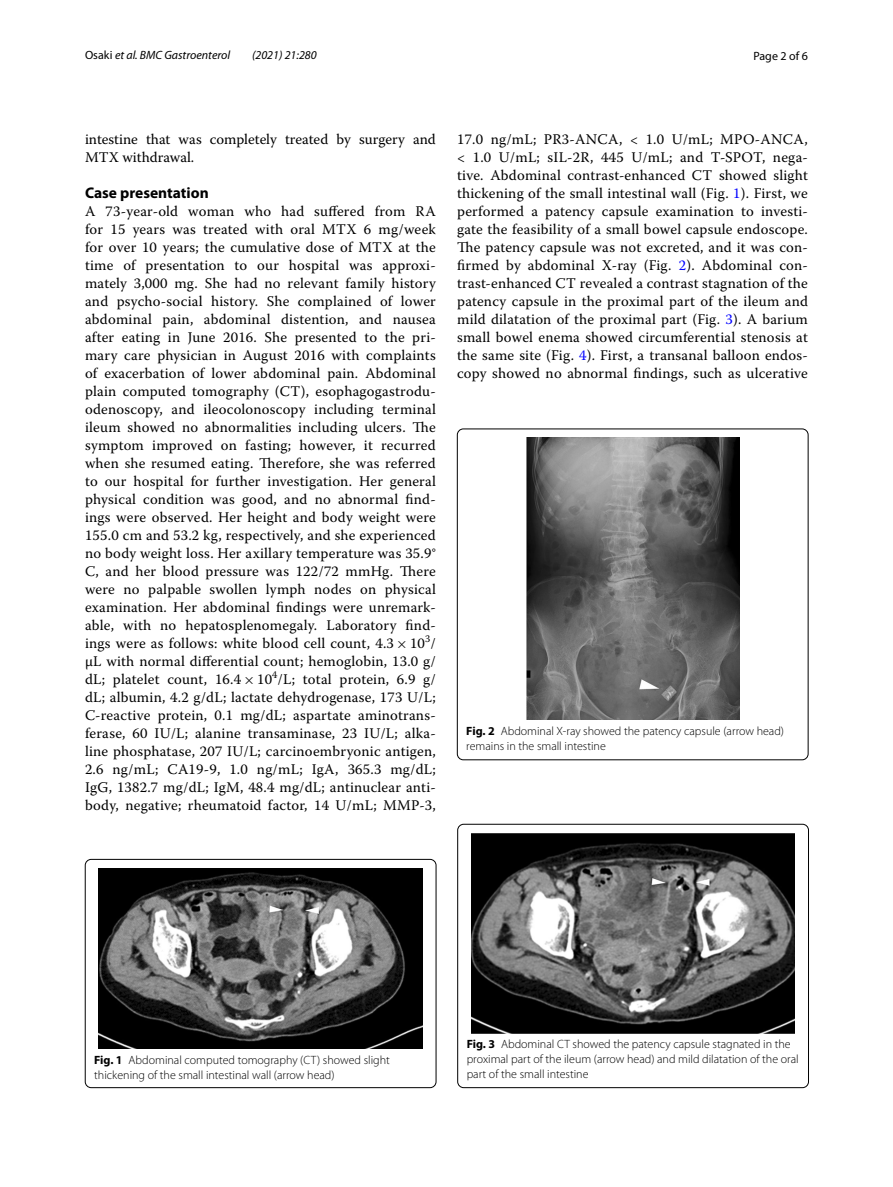
<style>
.page{position:relative;width:893px;height:1187px;background:#fff}
.page>*{position:absolute;margin:0;border:0;box-sizing:border-box;transform-origin:0 0}
.t1{font:700 15.45px "Myriad Pro";color:#000}
.t2{font:14.7px/18px "Warnock Pro";letter-spacing:.015em;color:#000;text-align:justify}
.t3{font:300 12px/15px "Myriad Pro";color:#000}
.t4{font:italic 12px "Myriad Pro";color:#000}
.t5{font:12px "Myriad Pro";color:#000}
.s1{font-style:normal}
.s2{font-family:"MTSY"}
.s3{color:#00f}
.s4{font-weight:700}
</style>
<div class="page">
<img style="left:99px;top:868px;width:323px;height:180px">
<div style="left:85px;top:859px;width:351px;height:228px;border:1px solid #000;border-radius:6px"></div>
<img style="left:526px;top:438px;width:213px;height:281px">
<div style="left:457px;top:428px;width:351px;height:332px;border:1px solid #000;border-radius:6px"></div>
<img style="left:471px;top:833px;width:324px;height:200px">
<div style="left:457px;top:824px;width:352px;height:263px;border:1px solid #000;border-radius:6px"></div>
<p class="t4" style="left:85px;top:48px;width:147px"><span class="s1">Osaki</span> et al. BMC Gastroenterol</p>
<p class="t4" style="left:252px;top:48px;width:66px">(2021) 21:280</p>
<p class="t5" style="left:753px;top:48px;width:56px">Page 2 of 6</p>
<p class="t2" style="left:85px;top:130px;width:352px">intestine that was completely treated by surgery and<br>MTX withdrawal.</p>
<p class="t1" style="left:85px;top:182px;width:125px">Case presentation</p>
<p class="t2" style="left:85px;top:202px;width:352px">A 73-year-old woman who had suffered from RA for 15 years was treated with oral MTX 6 mg/week for over 10 years; the cumulative dose of MTX at the time of presentation to our hospital was approxi&shy;mately 3,000 mg. She had no relevant family history and psycho-social history. She complained of lower abdominal pain, abdominal distention, and nausea after eating in June 2016. She presented to the pri&shy;mary care physician in August 2016 with complaints of exacerbation of lower abdominal pain. Abdominal plain computed tomography (CT), esophagogastrodu&shy;odenoscopy, and ileocolonoscopy including terminal ileum showed no abnormalities including ulcers. The symptom improved on fasting; however, it recurred when she resumed eating. Therefore, she was referred to our hospital for further investigation. Her general physical condition was good, and no abnormal find&shy;ings were observed. Her height and body weight were 155.0 cm and 53.2 kg, respectively, and she experienced no body weight loss. Her axillary temperature was 35.9° C, and her blood pressure was 122/72 mmHg. There were no palpable swollen lymph nodes on physical examination. Her abdominal findings were unremark&shy;able, with no hepatosplenomegaly. Laboratory find&shy;ings were as follows: white blood cell count, 4.3<span class="s2">×</span> -10<sup>3</sup>/ µL with normal differential count; hemoglobin, 13.0 g/ dL; platelet count, 16.4<span class="s2">×</span> -10<sup>4</sup>/L; total protein, 6.9 g/ dL; albumin, 4.2 g/dL; lactate dehydrogenase, 173 U/L; C-reactive protein, 0.1 mg/dL; aspartate aminotrans&shy;ferase, 60 IU/L; alanine transaminase, 23 IU/L; alka&shy;line phosphatase, 207 IU/L; carcinoembryonic antigen, 2.6 ng/mL; CA19-9, 1.0 ng/mL; IgA, 365.3 mg/dL; IgG, 1382.7 mg/dL; IgM, 48.4 mg/dL; antinuclear anti&shy;body, negative; rheumatoid factor, 14 U/mL; MMP-3,</p>
<p class="t2" style="left:457px;top:130px;width:352px">17.0 ng/mL; PR3-ANCA, &lt; 1.0 U/mL; MPO-ANCA, &lt; 1.0 U/mL; sIL-2R, 445 U/mL; and T-SPOT, nega&shy;tive. Abdominal contrast-enhanced CT showed slight thickening of the small intestinal wall (Fig. <span class="s3">1</span>). First, we performed a patency capsule examination to investi&shy;gate the feasibility of a small bowel capsule endoscope.<br>The patency capsule was not excreted, and it was con&shy;firmed by abdominal X-ray (Fig. <span class="s3">2</span>). Abdominal con&shy;trast-enhanced CT revealed a contrast stagnation of the patency capsule in the proximal part of the ileum and mild dilatation of the proximal part (Fig. <span class="s3">3</span>). A barium small bowel enema showed circumferential stenosis at the same site (Fig. <span class="s3">4</span>). First, a transanal balloon endos&shy;copy showed no abnormal findings, such as ulcerative</p>
<p class="t3" style="left:466px;top:723px;width:319px"><span class="s4">Fig. 2</span> Abdominal X-ray showed the patency capsule (arrow head) remains in the small intestine</p>
<p class="t3" style="left:94px;top:1052px;width:297px"><span class="s4">Fig. 1</span> Abdominal computed tomography (CT) showed slight thickening of the small intestinal wall (arrow head)</p>
<p class="t3" style="left:467px;top:1036px;width:334px"><span class="s4">Fig. 3</span> Abdominal CT showed the patency capsule stagnated in the proximal part of the ileum (arrow head) and mild dilatation of the oral part of the small intestine</p>
</div>
